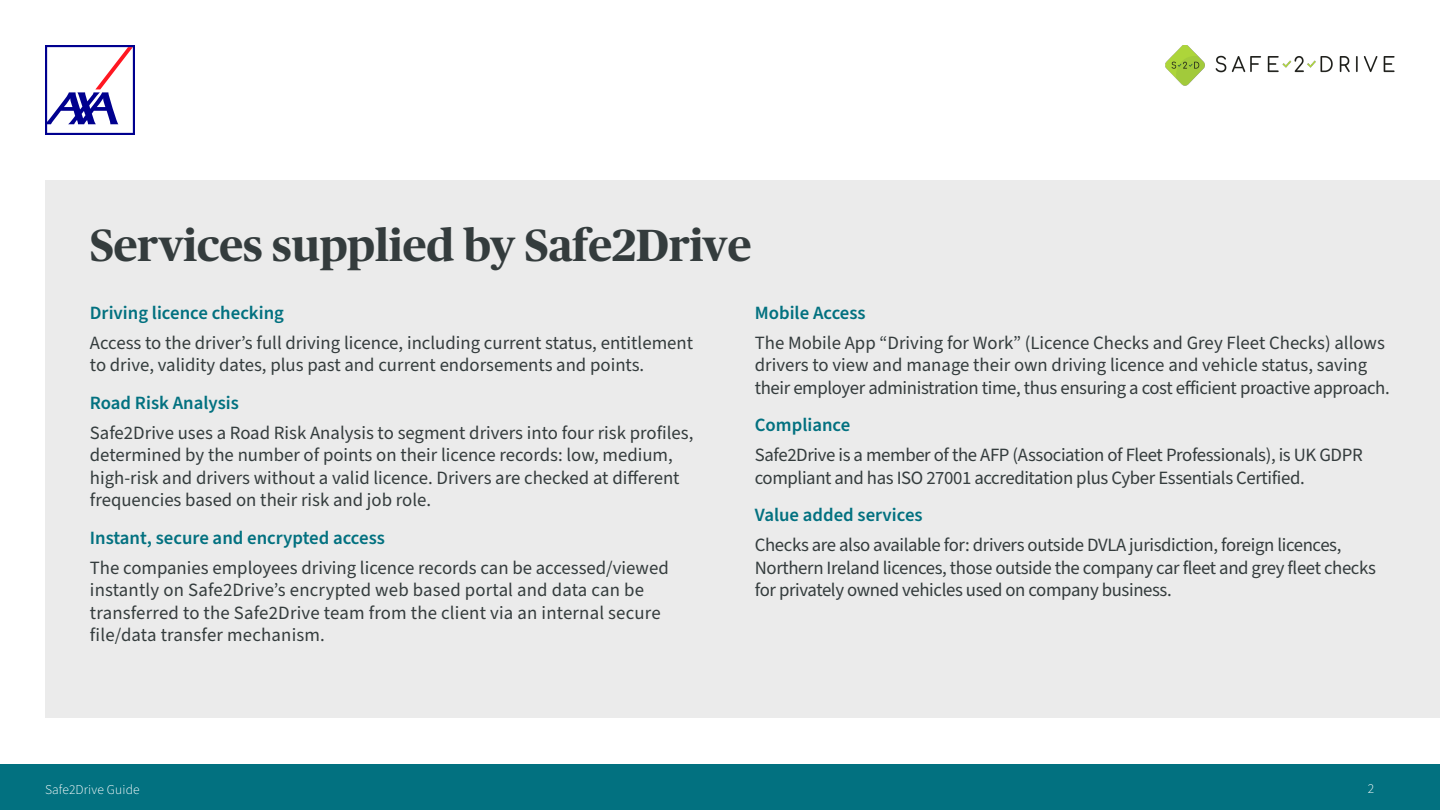
<style>
.page{position:relative;width:1440px;height:810px;background:#fff}
.page>*{position:absolute;margin:0;border:0;box-sizing:border-box;transform-origin:0 0}
.t1{font:700 45px "Publico Headline";color:#343c3d}
.t2{font:18.75px/22.5px "Source Sans Pro";color:#343c3d}
.t3{font:18.75px/22.5px "Source Sans Pro";letter-spacing:-.02em;color:#343c3d}
.t4{font:600 18.75px "Source Sans Pro";color:#027180}
.t5{font:300 13.5px "Source Sans Pro";letter-spacing:.01em;color:#fff}
</style>
<div class="page">
<div style="left:0;top:765px;width:1440px;height:45px;background:#027180"></div>
<svg style="left:45px;top:45px;width:90px;height:90px"></svg>
<div style="left:45px;top:180px;width:1395px;height:538px;background:#ebebeb"></div>
<img style="left:1166px;top:45px;width:229px;height:40px">
<h1 class="t1" style="left:90px;top:213px;width:663px">Services supplied by Safe2Drive</h1>
<p class="t4" style="left:90px;top:300px;width:196px">Driving licence checking</p>
<p class="t2" style="left:90px;top:332px;width:605px">Access to the driver’s full driving licence, including current status, entitlement to drive, validity dates, plus past and current endorsements and points.</p>
<p class="t4" style="left:90px;top:390px;width:151px">Road Risk Analysis</p>
<p class="t2" style="left:90px;top:422px;width:605px">Safe2Drive uses a Road Risk Analysis to segment drivers into four risk profiles, determined by the number of points on their licence records: low, medium, high-risk and drivers without a valid licence. Drivers are checked at different frequencies based on their risk and job role.</p>
<p class="t4" style="left:90px;top:525px;width:296px">Instant, secure and encrypted access</p>
<p class="t2" style="left:90px;top:557px;width:580px">The companies employees driving licence records can be accessed/viewed instantly on Safe2Drive’s encrypted web based portal and data can be transferred to the Safe2Drive team from the client via an internal secure file/data transfer mechanism.</p>
<p class="t4" style="left:755px;top:300px;width:112px">Mobile Access</p>
<p class="t2" style="left:755px;top:332px;width:637px">The Mobile App “Driving for Work” (Licence Checks and Grey Fleet Checks) allows drivers to view and manage their own driving licence and vehicle status, saving their employer administration time, thus ensuring a cost efficient proactive approach.</p>
<p class="t4" style="left:755px;top:413px;width:97px">Compliance</p>
<p class="t3" style="left:755px;top:445px;width:609px">Safe2Drive is a member of the AFP (Association of Fleet Professionals), is UK GDPR compliant and has ISO 27001 accreditation plus Cyber Essentials Certified.</p>
<p class="t4" style="left:755px;top:503px;width:169px">Value added services</p>
<p class="t3" style="left:755px;top:535px;width:623px">Checks are also available for: drivers outside DVLA jurisdiction, foreign licences,<br>Northern Ireland licences, those outside the company car fleet and grey fleet checks for privately owned vehicles used on company business.</p>
<p class="t5" style="left:45px;top:781px;width:96px">Safe2Drive Guide</p>
<p class="t5" style="left:1368px;top:779px;width:8px">2</p>
</div>
